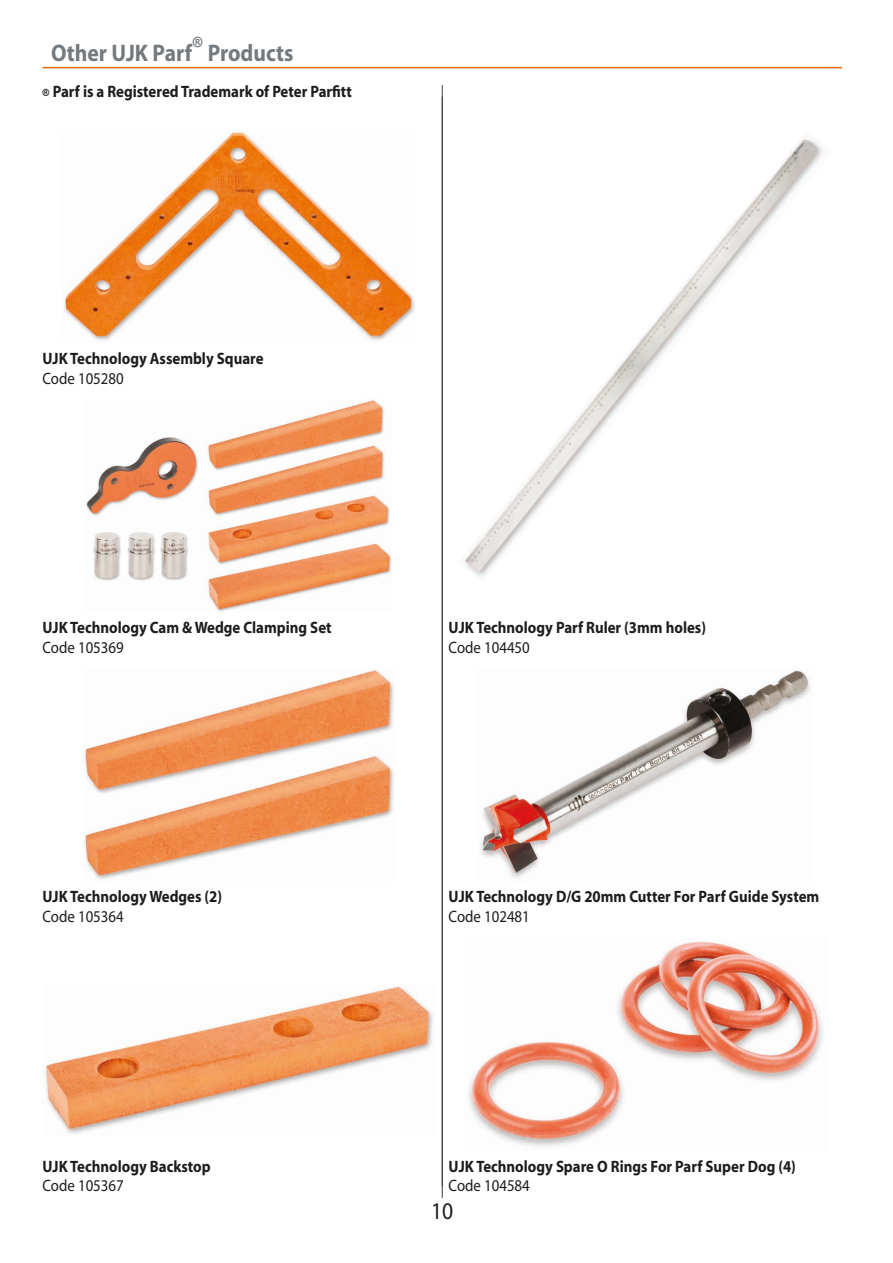
<style>
.page{position:relative;width:893px;height:1263px;background:#fff}
.page>*{position:absolute;margin:0;border:0;box-sizing:border-box;transform-origin:0 0}
.Main_Heading_Left{font:700 24px "Myriad";color:#73797d;scale:.9 1}
.Page_Numbers{font:24px "Myriad";color:#1d1d1b;scale:.9 1}
.Figure_Text{font:700 16.5px "Myriad";color:#1d1d1b;scale:.9 1}
.Figure_Text-2{font:16.5px "Myriad";color:#1d1d1b;scale:.9 1}
.Manual_Text{font:700 16.5px "Myriad";color:#1d1d1b;scale:.9 1}
</style>
<div class="page">
<hr style="left:43px;top:67px;width:799px;height:1px;background:#e66706">
<hr style="left:442px;top:85px;width:1px;height:1101px;background:#3d3d3c">
<hr style="left:442px;top:97px;width:1px;height:1101px;background:#3d3d3c">
<img style="left:62px;top:130px;width:353px;height:211px">
<img style="left:464px;top:139px;width:359px;height:439px">
<img style="left:86px;top:400px;width:306px;height:212px">
<img style="left:84px;top:670px;width:310px;height:210px">
<img style="left:480px;top:670px;width:331px;height:208px">
<img style="left:44px;top:985px;width:390px;height:149px">
<img style="left:468px;top:940px;width:355px;height:207px">
<p class="Main_Heading_Left" style="left:51px;top:40px;width:271px">Other UJK Parf® Products</p>
<p class="Manual_Text" style="left:42px;top:83px;width:346px">® Parf is a Registered Trademark of Peter Parfitt</p>
<p class="Figure_Text" style="left:43px;top:350px;width:247px">UJK Technology Assembly Square</p>
<p class="Figure_Text-2" style="left:43px;top:370px;width:92px">Code 105280</p>
<p class="Figure_Text" style="left:43px;top:619px;width:323px">UJK Technology Cam &amp; Wedge Clamping Set</p>
<p class="Figure_Text-2" style="left:43px;top:639px;width:92px">Code 105369</p>
<p class="Figure_Text" style="left:449px;top:619px;width:287px">UJK Technology Parf Ruler (3mm holes)</p>
<p class="Figure_Text-2" style="left:449px;top:639px;width:92px">Code 104450</p>
<p class="Figure_Text" style="left:43px;top:888px;width:201px">UJK Technology Wedges (2)</p>
<p class="Figure_Text-2" style="left:43px;top:908px;width:92px">Code 105364</p>
<p class="Figure_Text" style="left:449px;top:888px;width:413px">UJK Technology D/G 20mm Cutter For Parf Guide System</p>
<p class="Figure_Text-2" style="left:449px;top:908px;width:92px">Code 102481</p>
<p class="Figure_Text" style="left:43px;top:1157px;width:188px">UJK Technology Backstop</p>
<p class="Figure_Text-2" style="left:43px;top:1178px;width:92px">Code 105367</p>
<p class="Figure_Text" style="left:449px;top:1157px;width:387px">UJK Technology Spare O Rings For Parf Super Dog (4)</p>
<p class="Figure_Text-2" style="left:449px;top:1178px;width:92px">Code 104584</p>
<p class="Page_Numbers" style="left:431px;top:1199px;width:26px">10</p>
</div>
